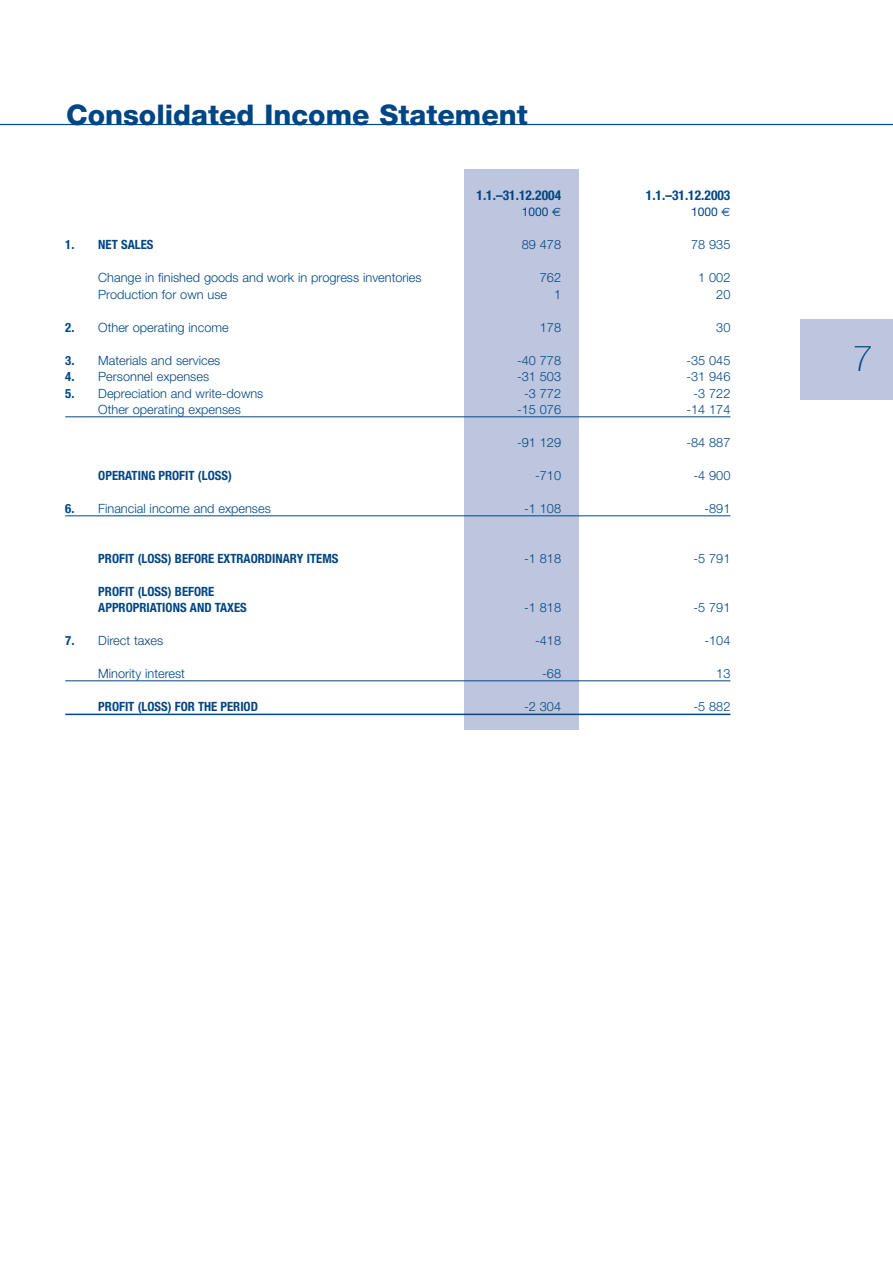
<style>
.page{position:relative;width:893px;height:1263px;background:#fff}
.page>*{position:absolute;margin:0;border:0;box-sizing:border-box;transform-origin:0 0}
.t1{font:100 36px "Helvetica Neue";color:#004684}
.t2{font:800 28.5px "Helvetica Neue";color:#004684}
.t3{font:700 condensed 13.5px "Helvetica Neue";color:#004684}
.t4{font:300 12.75px "Helvetica Neue";color:#004684}
.t5{font:700 condensed 12.75px/16.5px "Helvetica Neue";color:#004684}
.t6{font:12px "Helvetica Neue";color:#004684}
.s1{font-family:"Euro Sans"}
.s2{font-weight:700;font-stretch:condensed}
</style>
<div class="page">
<div style="left:800px;top:319px;width:92px;height:81px;background:#bdc6de"></div>
<hr style="left:0;top:124px;width:892px;height:1px;background:#004684">
<div style="left:464px;top:169px;width:114px;height:560px;background:#bdc6de"></div>
<hr style="left:65px;top:417px;width:665px;height:1px;background:#004684">
<hr style="left:65px;top:516px;width:665px;height:1px;background:#004684">
<hr style="left:65px;top:681px;width:665px;height:1px;background:#004684">
<hr style="left:65px;top:714px;width:665px;height:1px;background:#004684">
<h2 class="t2" style="left:66px;top:105px;width:463px">Consolidated Income Statement</h2>
<p class="t3" style="left:476px;top:190px;width:86px">1.1.–31.12.2004</p>
<p class="t3" style="left:646px;top:190px;width:86px">1.1.–31.12.2003</p>
<p class="t6" style="left:521px;top:207px;width:41px">1000 <span class="s1">€</span></p>
<p class="t6" style="left:691px;top:207px;width:41px">1000 <span class="s1">€</span></p>
<p class="t5" style="left:65px;top:237px;width:90px">1. NET SALES</p>
<p class="t4" style="left:522px;top:240px;width:41px">89 478</p>
<p class="t4" style="left:691px;top:240px;width:41px">78 935</p>
<p class="t4" style="left:98px;top:273px;width:325px">Change in finished goods and work in progress inventories</p>
<p class="t4" style="left:540px;top:273px;width:23px">762</p>
<p class="t4" style="left:698px;top:273px;width:34px">1 002</p>
<p class="t4" style="left:98px;top:289px;width:130px">Production for own use</p>
<p class="t4" style="left:554px;top:289px;width:9px">1</p>
<p class="t4" style="left:716px;top:289px;width:16px">20</p>
<p class="t4" style="left:65px;top:322px;width:165px"><span class="s2">2.</span> Other operating income</p>
<p class="t4" style="left:540px;top:322px;width:23px">178</p>
<p class="t4" style="left:716px;top:322px;width:16px">30</p>
<p class="t4" style="left:65px;top:355px;width:157px"><span class="s2">3.</span> Materials and services</p>
<p class="t4" style="left:517px;top:355px;width:46px">-40 778</p>
<p class="t4" style="left:686px;top:355px;width:46px">-35 045</p>
<p class="t4" style="left:65px;top:372px;width:145px"><span class="s2">4.</span> Personnel expenses</p>
<p class="t4" style="left:517px;top:372px;width:46px">-31 503</p>
<p class="t4" style="left:686px;top:372px;width:46px">-31 946</p>
<p class="t4" style="left:65px;top:388px;width:200px"><span class="s2">5.</span> Depreciation and write-downs</p>
<p class="t4" style="left:524px;top:388px;width:38px">-3 772</p>
<p class="t4" style="left:693px;top:388px;width:38px">-3 722</p>
<p class="t4" style="left:98px;top:405px;width:144px">Other operating expenses</p>
<p class="t4" style="left:517px;top:405px;width:46px">-15 076</p>
<p class="t4" style="left:686px;top:405px;width:46px">-14 174</p>
<p class="t4" style="left:517px;top:438px;width:46px">-91 129</p>
<p class="t4" style="left:686px;top:438px;width:46px">-84 887</p>
<p class="t5" style="left:98px;top:468px;width:135px">OPERATING PROFIT (LOSS)</p>
<p class="t4" style="left:535px;top:471px;width:27px">-710</p>
<p class="t4" style="left:693px;top:471px;width:38px">-4 900</p>
<p class="t4" style="left:65px;top:504px;width:207px"><span class="s2">6.</span> Financial income and expenses</p>
<p class="t4" style="left:524px;top:504px;width:38px">-1 108</p>
<p class="t4" style="left:704px;top:504px;width:27px">-891</p>
<p class="t5" style="left:98px;top:551px;width:241px">PROFIT (LOSS) BEFORE EXTRAORDINARY ITEMS</p>
<p class="t4" style="left:524px;top:553px;width:38px">-1 818</p>
<p class="t4" style="left:693px;top:553px;width:38px">-5 791</p>
<p class="t5" style="left:98px;top:584px;width:150px">PROFIT (LOSS) BEFORE<br>APPROPRIATIONS AND TAXES</p>
<p class="t4" style="left:524px;top:603px;width:38px">-1 818</p>
<p class="t4" style="left:693px;top:603px;width:38px">-5 791</p>
<p class="t4" style="left:65px;top:636px;width:100px"><span class="s2">7.</span> Direct taxes</p>
<p class="t4" style="left:535px;top:636px;width:27px">-418</p>
<p class="t4" style="left:704px;top:636px;width:27px">-104</p>
<p class="t4" style="left:98px;top:669px;width:88px">Minority interest</p>
<p class="t4" style="left:542px;top:669px;width:20px">-68</p>
<p class="t4" style="left:716px;top:669px;width:16px">13</p>
<p class="t5" style="left:98px;top:699px;width:161px">PROFIT (LOSS) FOR THE PERIOD</p>
<p class="t4" style="left:524px;top:702px;width:38px">-2 304</p>
<p class="t4" style="left:693px;top:702px;width:38px">-5 882</p>
<h1 class="t1" style="left:852px;top:346px;width:22px">7</h1>
</div>
